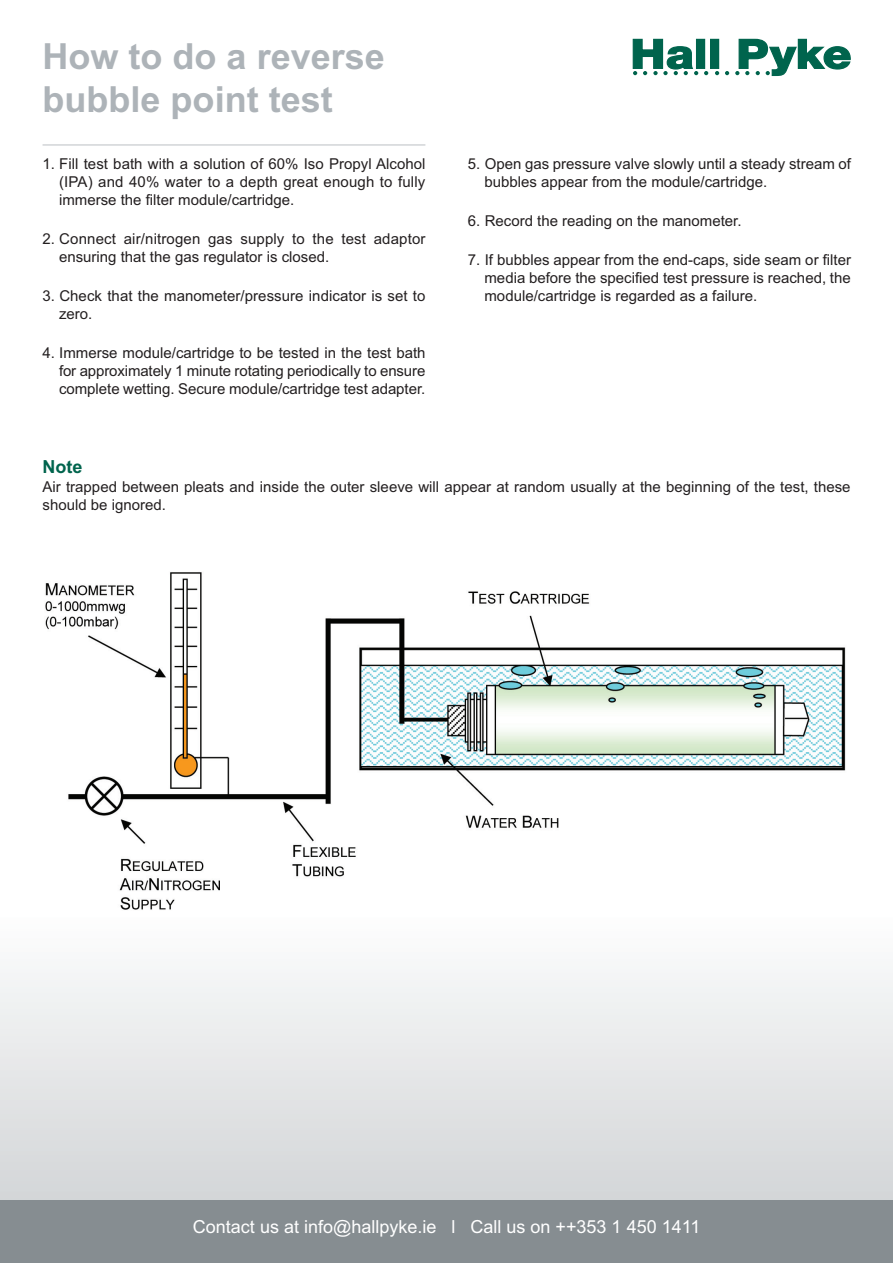
<style>
.page{position:relative;width:893px;height:1263px;background:#fff}
.page>*{position:absolute;margin:0;border:0;box-sizing:border-box;transform-origin:0 0}
.t1{font:700 36px/43.2px "Arial";color:#adb3b8}
.t2{font:18px "Arial";color:#fff}
.t3{font:700 18px "Arial";color:#00644d}
.t4{font:15px/18px "Arial";color:#231f20}
</style>
<div class="page">
<div style="left:0;top:916px;width:892px;height:292px;background:linear-gradient(to bottom,#fdfefe,#d2d4d6)"></div>
<div style="left:0;top:1200px;width:892px;height:63px;background:#868d91"></div>
<hr style="left:43px;top:144px;width:382px;height:2px;background:#d2d5d7">
<div style="left:696px;top:39px;width:8px;height:29px;background:#00644d"></div>
<div style="left:696px;top:39px;width:9px;height:30px;border:1px solid #00644d"></div>
<div style="left:710px;top:39px;width:8px;height:29px;background:#00644d"></div>
<div style="left:710px;top:39px;width:9px;height:30px;border:1px solid #00644d"></div>
<svg style="left:632px;top:38px;width:66px;height:37px"></svg>
<svg style="left:704px;top:71px;width:4px;height:4px"></svg>
<svg style="left:715px;top:71px;width:4px;height:4px"></svg>
<svg style="left:725px;top:71px;width:4px;height:4px"></svg>
<svg style="left:735px;top:38px;width:115px;height:38px"></svg>
<img style="left:45px;top:572px;width:801px;height:338px">
<h1 class="t1" style="left:43px;top:35px;width:344px">How to do a reverse bubble point test</h1>
<p class="t4" style="left:59px;top:156px;width:368px;text-align:justify;text-indent:-16px">1. Fill test bath with a solution of 60% Iso Propyl Alcohol (IPA) and 40% water to a depth great enough to fully immerse the filter module/cartridge.</p>
<p class="t4" style="left:59px;top:231px;width:368px;text-indent:-16px">2. Connect air/nitrogen gas supply to the test adaptor ensuring that the gas regulator is closed.</p>
<p class="t4" style="left:59px;top:288px;width:368px;text-indent:-16px">3. Check that the manometer/pressure indicator is set to zero.</p>
<p class="t4" style="left:59px;top:346px;width:368px;text-align:justify;text-indent:-16px">4. Immerse module/cartridge to be tested in the test bath for approximately 1 minute rotating periodically to ensure complete wetting. Secure module/cartridge test adapter.</p>
<p class="t4" style="left:484px;top:156px;width:368px;text-indent:-16px">5. Open gas pressure valve slowly until a steady stream of bubbles appear from the module/cartridge.</p>
<p class="t4" style="left:468px;top:213px;width:275px">6. Record the reading on the manometer.</p>
<p class="t4" style="left:484px;top:252px;width:368px;text-align:justify;text-indent:-16px">7. If bubbles appear from the end-caps, side seam or filter media before the specified test pressure is reached, the module/cartridge is regarded as a failure.</p>
<p class="t3" style="left:43px;top:456px;width:41px">Note</p>
<p class="t4" style="left:43px;top:479px;width:809px">Air trapped between pleats and inside the outer sleeve will appear at random usually at the beginning of the test, these should be ignored.</p>
<p class="t2" style="left:193px;top:1221px;width:509px">Contact us at info@hallpyke.ie l Call us on ++353 1 450 1411</p>
</div>
